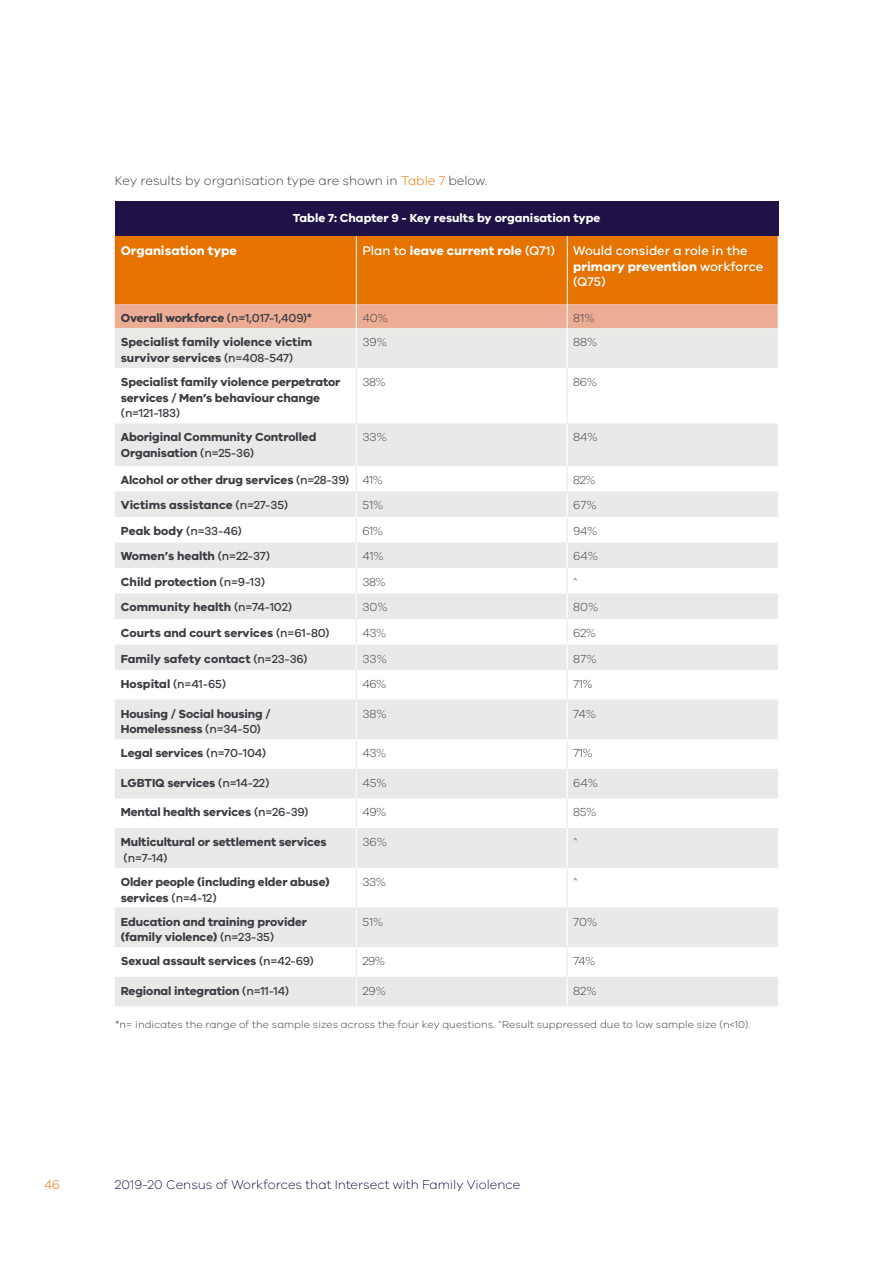
<style>
.page{position:relative;width:893px;height:1263px;background:#fff}
.page>*{position:absolute;margin:0;border:0;box-sizing:border-box;transform-origin:0 0}
.t1{font:300 12.9px "VIC";color:#1e1246}
.t2{font:500 12.9px/15.8px "VIC";color:#fff}
.t3{font:300 12.9px "VIC";color:#3b3c43}
.t4{font:700 12.9px "VIC";color:#fff}
.t5{font:300 12.9px "VIC";color:#e67200}
.t6{font:700 12px/15.8px "VIC";letter-spacing:-.01em;color:#3b3c43}
.t7{font:300 12px "VIC";letter-spacing:-.01em;color:#3b3c43}
.t8{font:500 12px "VIC";letter-spacing:-.01em;color:#3b3c43}
.t9{font:700 12px "VIC";color:#fff}
.t10{font:300 10.5px "VIC";letter-spacing:.01em;color:#3b3c43}
.s1{color:#e67200}
.s2{font-weight:500}
.s3{font-weight:700}
.s4{font-weight:300}
</style>
<div class="page">
<div style="left:115px;top:202px;width:663px;height:34px;background:#1e1246"></div>
<svg style="left:115px;top:328px;width:663px;height:678px;fill:#e9eae8"></svg>
<svg style="left:115px;top:236px;width:664px;height:92px;background:#e78127"></svg>
<hr style="left:356px;top:328px;width:1px;height:40px;background:#fff">
<hr style="left:567px;top:328px;width:1px;height:40px;background:#fff">
<hr style="left:356px;top:423px;width:1px;height:43px;background:#fff">
<hr style="left:567px;top:423px;width:1px;height:43px;background:#fff">
<hr style="left:356px;top:700px;width:1px;height:39px;background:#fff">
<hr style="left:567px;top:700px;width:1px;height:39px;background:#fff">
<svg style="left:356px;top:769px;width:1px;height:29px"></svg>
<svg style="left:567px;top:769px;width:1px;height:29px"></svg>
<hr style="left:356px;top:828px;width:1px;height:40px;background:#fff">
<hr style="left:567px;top:828px;width:1px;height:40px;background:#fff">
<hr style="left:356px;top:907px;width:1px;height:40px;background:#fff">
<hr style="left:567px;top:907px;width:1px;height:40px;background:#fff">
<svg style="left:356px;top:977px;width:1px;height:29px"></svg>
<svg style="left:567px;top:977px;width:1px;height:29px"></svg>
<hr style="left:356px;top:368px;width:1px;height:55px;background:#e9eae8">
<hr style="left:567px;top:368px;width:1px;height:55px;background:#e9eae8">
<svg style="left:356px;top:466px;width:1px;height:204px"></svg>
<svg style="left:567px;top:466px;width:1px;height:204px"></svg>
<hr style="left:356px;top:670px;width:1px;height:30px;background:#e9eae8">
<hr style="left:567px;top:670px;width:1px;height:30px;background:#e9eae8">
<hr style="left:356px;top:739px;width:1px;height:30px;background:#e9eae8">
<hr style="left:567px;top:739px;width:1px;height:30px;background:#e9eae8">
<hr style="left:356px;top:798px;width:1px;height:30px;background:#e9eae8">
<hr style="left:567px;top:798px;width:1px;height:30px;background:#e9eae8">
<hr style="left:356px;top:868px;width:1px;height:39px;background:#e9eae8">
<hr style="left:567px;top:868px;width:1px;height:39px;background:#e9eae8">
<hr style="left:356px;top:947px;width:1px;height:30px;background:#e9eae8">
<hr style="left:567px;top:947px;width:1px;height:30px;background:#e9eae8">
<hr style="left:356px;top:236px;width:1px;height:68px;background:#fff">
<hr style="left:567px;top:236px;width:1px;height:68px;background:#fff">
<hr style="left:778px;top:236px;width:1px;height:68px;background:#fff">
<p class="t3" style="left:115px;top:173px;width:374px">Key results by organisation type are shown in <span class="s1">Table 7</span> below.</p>
<p class="t9" style="left:293px;top:211px;width:309px">Table 7: Chapter 9 - Key results by organisation type</p>
<p class="t4" style="left:121px;top:243px;width:118px">Organisation type</p>
<p class="t4" style="left:362px;top:243px;width:194px"><span class="s2">Plan to</span> leave current role <span class="s2">(Q71)</span></p>
<p class="t2" style="left:573px;top:242px;width:192px">Would consider a role in the <span class="s3">primary prevention</span> workforce (Q75)</p>
<p class="t6" style="left:121px;top:310px;width:193px">Overall workforce <span class="s2">(n=1,017-1,409)*</span></p>
<p class="t7" style="left:362px;top:311px;width:27px">40%</p>
<p class="t7" style="left:573px;top:311px;width:23px">81%</p>
<p class="t6" style="left:121px;top:334px;width:193px">Specialist family violence victim survivor services <span class="s2">(n=408-547)</span></p>
<p class="t7" style="left:362px;top:335px;width:26px">39%</p>
<p class="t7" style="left:573px;top:335px;width:26px">88%</p>
<p class="t6" style="left:121px;top:374px;width:221px">Specialist family violence perpetrator services / Men’s behaviour change</p>
<p class="t8" style="left:121px;top:406px;width:61px">(n=121-183)</p>
<p class="t7" style="left:362px;top:375px;width:25px">38%</p>
<p class="t7" style="left:573px;top:375px;width:25px">86%</p>
<p class="t6" style="left:121px;top:429px;width:197px">Aboriginal Community Controlled<br>Organisation <span class="s2">(n=25-36)</span></p>
<p class="t7" style="left:362px;top:430px;width:26px">33%</p>
<p class="t7" style="left:573px;top:430px;width:26px">84%</p>
<p class="t6" style="left:121px;top:472px;width:264px">Alcohol or other drug services <span class="s2">(n=28-39)</span> <span class="s4">41%</span></p>
<p class="t7" style="left:573px;top:473px;width:24px">82%</p>
<p class="t6" style="left:121px;top:497px;width:169px">Victims assistance <span class="s2">(n=27-35)</span></p>
<p class="t7" style="left:362px;top:498px;width:23px">51%</p>
<p class="t7" style="left:573px;top:498px;width:25px">67%</p>
<p class="t8" style="left:121px;top:524px;width:122px"><span class="s3">Peak body</span> (n=33-46)</p>
<p class="t7" style="left:362px;top:524px;width:22px">61%</p>
<p class="t7" style="left:573px;top:524px;width:25px">94%</p>
<p class="t6" style="left:121px;top:548px;width:151px">Women’s health <span class="s2">(n=22-37)</span></p>
<p class="t7" style="left:362px;top:549px;width:23px">41%</p>
<p class="t7" style="left:573px;top:549px;width:26px">64%</p>
<p class="t6" style="left:121px;top:574px;width:146px">Child protection <span class="s2">(n=9-13)</span></p>
<p class="t7" style="left:362px;top:575px;width:25px">38%</p>
<p class="t7" style="left:573px;top:575px;width:6px">^</p>
<p class="t6" style="left:121px;top:599px;width:173px">Community health <span class="s2">(n=74-102)</span></p>
<p class="t7" style="left:362px;top:600px;width:27px">30%</p>
<p class="t7" style="left:573px;top:600px;width:27px">80%</p>
<p class="t6" style="left:121px;top:625px;width:210px">Courts and court services <span class="s2">(n=61-80)</span></p>
<p class="t7" style="left:362px;top:626px;width:25px">43%</p>
<p class="t7" style="left:573px;top:626px;width:24px">62%</p>
<p class="t6" style="left:121px;top:650px;width:188px">Family safety contact <span class="s2">(n=23-36)</span></p>
<p class="t7" style="left:362px;top:651px;width:26px">33%</p>
<p class="t7" style="left:573px;top:651px;width:25px">87%</p>
<p class="t8" style="left:121px;top:677px;width:107px"><span class="s3">Hospital</span> (n=41-65)</p>
<p class="t7" style="left:362px;top:677px;width:26px">46%</p>
<p class="t7" style="left:573px;top:677px;width:21px">71%</p>
<p class="t6" style="left:121px;top:705px;width:151px">Housing / Social housing /<br>Homelessness <span class="s2">(n=34-50)</span></p>
<p class="t7" style="left:362px;top:706px;width:26px">38%</p>
<p class="t7" style="left:573px;top:706px;width:24px">74%</p>
<p class="t6" style="left:121px;top:745px;width:147px">Legal services <span class="s2">(n=70-104)</span></p>
<p class="t7" style="left:362px;top:746px;width:25px">43%</p>
<p class="t7" style="left:573px;top:746px;width:21px">71%</p>
<p class="t6" style="left:121px;top:775px;width:150px">LGBTIQ services <span class="s2">(n=14-22)</span></p>
<p class="t7" style="left:362px;top:776px;width:26px">45%</p>
<p class="t7" style="left:573px;top:776px;width:26px">64%</p>
<p class="t6" style="left:121px;top:804px;width:189px">Mental health services <span class="s2">(n=26-39)</span></p>
<p class="t7" style="left:362px;top:805px;width:26px">49%</p>
<p class="t7" style="left:573px;top:805px;width:25px">85%</p>
<p class="t6" style="left:121px;top:834px;width:207px">Multicultural or settlement services</p>
<p class="t8" style="left:124px;top:850px;width:45px">(n=7-14)</p>
<p class="t7" style="left:362px;top:835px;width:26px">36%</p>
<p class="t7" style="left:573px;top:835px;width:6px">^</p>
<p class="t6" style="left:121px;top:873px;width:210px">Older people (including elder abuse) services <span class="s2">(n=4-12)</span></p>
<p class="t7" style="left:362px;top:874px;width:25px">33%</p>
<p class="t7" style="left:573px;top:874px;width:6px">^</p>
<p class="t6" style="left:121px;top:913px;width:188px">Education and training provider (family violence) <span class="s2">(n=23-35)</span></p>
<p class="t7" style="left:362px;top:914px;width:23px">51%</p>
<p class="t7" style="left:573px;top:914px;width:26px">70%</p>
<p class="t6" style="left:121px;top:953px;width:194px">Sexual assault services <span class="s2">(n=42-69)</span></p>
<p class="t7" style="left:362px;top:954px;width:24px">29%</p>
<p class="t7" style="left:573px;top:954px;width:24px">74%</p>
<p class="t6" style="left:121px;top:982px;width:170px">Regional integration <span class="s2">(n=11-14)</span></p>
<p class="t7" style="left:362px;top:984px;width:25px">29%</p>
<p class="t7" style="left:573px;top:984px;width:25px">82%</p>
<p class="t10" style="left:115px;top:1018px;width:637px">*n= indicates the range of the sample sizes across the four key questions. ^Result suppressed due to low sample size (n&lt;10).</p>
<p class="t5" style="left:44px;top:1177px;width:17px">46</p>
<p class="t1" style="left:115px;top:1177px;width:407px">2019-20 Census of Workforces that Intersect with Family Violence</p>
</div>
